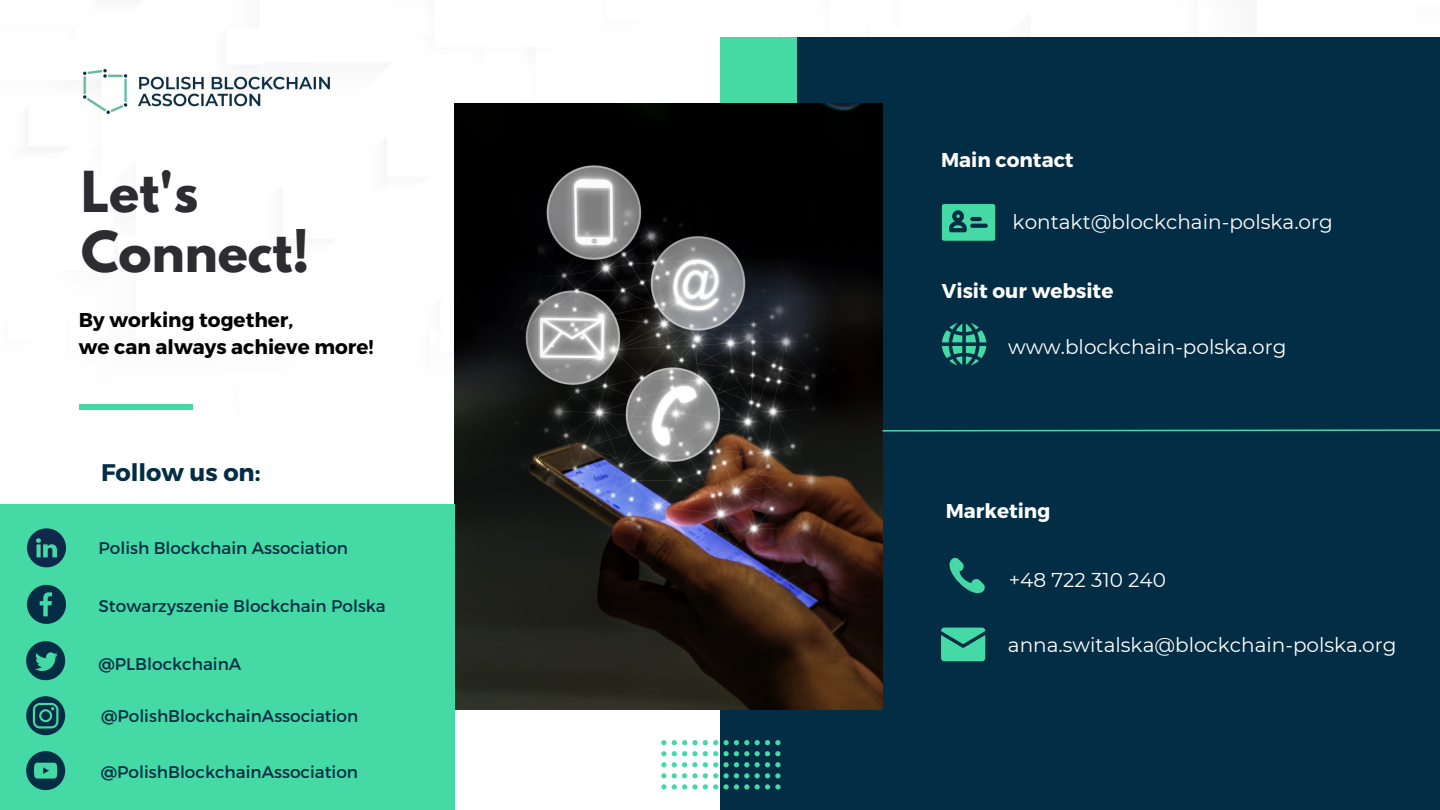
<style>
.page{position:relative;width:1440px;height:810px;background:#fff}
.page>*{position:absolute;margin:0;border:0;box-sizing:border-box;transform-origin:0 0}
.t1{font:700 50px/60px "League Spartan";color:#2c2c31}
.t2{font:700 24px "Montserrat";color:#032d45}
.t3{font:20px "Montserrat";color:#fff}
.t4{font:700 20px "Montserrat";color:#000}
.t5{font:700 20px "Montserrat";color:#fff}
.t6{font:16.9px "Montserrat";color:#032d45}
</style>
<div class="page">
<div style="left:721px;top:37px;width:719px;height:773px;background:#032d45"></div>
<img style="left:454px;top:103px;width:428px;height:607px">
<div style="left:79px;top:404px;width:114px;height:6px;background:#45d9a5"></div>
<div style="left:0;top:504px;width:454px;height:306px;background:#45d9a5"></div>
<img style="left:83px;top:70px;width:246px;height:44px">
<div style="left:720px;top:37px;width:76px;height:66px;background:#45d9a5"></div>
<svg style="left:27px;top:528px;width:39px;height:39px"></svg>
<svg style="left:26px;top:641px;width:39px;height:39px"></svg>
<svg style="left:27px;top:585px;width:39px;height:39px"></svg>
<svg style="left:26px;top:696px;width:39px;height:39px"></svg>
<svg style="left:661px;top:740px;width:88px;height:5px"></svg>
<svg style="left:755px;top:740px;width:26px;height:5px"></svg>
<svg style="left:661px;top:751px;width:88px;height:5px"></svg>
<svg style="left:755px;top:751px;width:26px;height:5px"></svg>
<svg style="left:661px;top:762px;width:88px;height:5px"></svg>
<svg style="left:755px;top:762px;width:26px;height:5px"></svg>
<svg style="left:661px;top:773px;width:88px;height:5px"></svg>
<svg style="left:755px;top:773px;width:26px;height:5px"></svg>
<svg style="left:661px;top:784px;width:88px;height:6px"></svg>
<svg style="left:755px;top:784px;width:26px;height:6px"></svg>
<svg style="left:942px;top:323px;width:44px;height:42px"></svg>
<svg style="left:942px;top:204px;width:53px;height:37px;background:#38b792"></svg>
<svg style="left:881px;top:429px;width:559px;height:3px"></svg>
<svg style="left:949px;top:557px;width:36px;height:37px"></svg>
<svg style="left:941px;top:628px;width:44px;height:33px"></svg>
<svg style="left:26px;top:751px;width:39px;height:39px"></svg>
<p class="t1" style="left:81px;top:168px;width:230px">Let's<br>Connect!</p>
<p class="t4" style="left:79px;top:306px;width:216px">By working together,</p>
<p class="t4" style="left:79px;top:334px;width:296px">we can always achieve more!</p>
<p class="t2" style="left:101px;top:457px;width:161px">Follow us on:</p>
<p class="t6" style="left:98px;top:537px;width:251px">Polish Blockchain Association</p>
<p class="t6" style="left:98px;top:595px;width:289px">Stowarzyszenie Blockchain Polska</p>
<p class="t6" style="left:98px;top:653px;width:144px">@PLBlockchainA</p>
<p class="t6" style="left:101px;top:705px;width:259px">@PolishBlockchainAssociation</p>
<p class="t6" style="left:101px;top:761px;width:259px">@PolishBlockchainAssociation</p>
<p class="t5" style="left:941px;top:147px;width:134px">Main contact</p>
<p class="t3" style="left:1013px;top:210px;width:322px">kontakt@blockchain-polska.org</p>
<p class="t5" style="left:942px;top:278px;width:173px">Visit our website</p>
<p class="t3" style="left:1008px;top:335px;width:280px">www.blockchain-polska.org</p>
<p class="t5" style="left:946px;top:498px;width:106px">Marketing</p>
<p class="t3" style="left:1009px;top:567px;width:159px">+48 722 310 240</p>
<p class="t3" style="left:1008px;top:632px;width:390px">anna.switalska@blockchain-polska.org</p>
</div>
